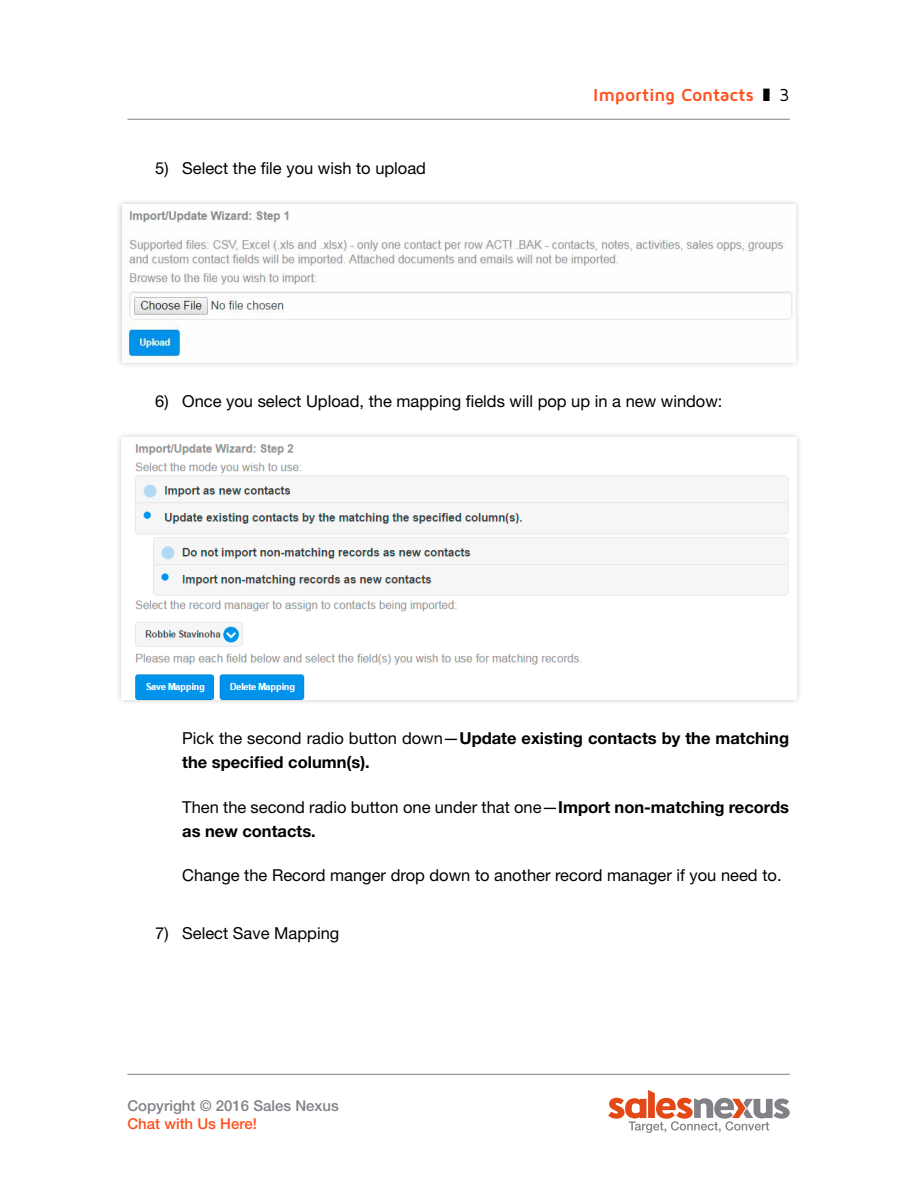
<style>
.page{position:relative;width:918px;height:1188px;background:#fff}
.page>*{position:absolute;margin:0;border:0;box-sizing:border-box;transform-origin:0 0}
.t1{font:700 18px "Maven Pro";letter-spacing:-.01em;color:#ff501d}
.t2{font:18px "Maven Pro";color:#000}
.t3{font:16.5px/24px "Helvetica Neue LT Std";color:#000}
.t4{font:700 16.5px/24px "Helvetica Neue LT Std";color:#000}
.t5{font:500 15px "Helvetica Neue LT Std";color:#838187}
.t6{font:500 15px "Helvetica Neue LT Std";color:#ff501d}
.s1{font-weight:400}
.s2{font-weight:700}
</style>
<div class="page">
<hr style="left:127px;top:119px;width:663px;height:1px;background:#838187">
<hr style="left:127px;top:1074px;width:663px;height:1px;background:#838187">
<svg style="left:608px;top:1090px;width:182px;height:43px"></svg>
<div style="left:116px;top:198px;width:685px;height:171px;background:#838187;opacity:.45"></div>
<img style="left:122px;top:204px;width:673px;height:159px">
<div style="left:115px;top:432px;width:687px;height:274px;background:#838187;opacity:.45"></div>
<img style="left:121px;top:438px;width:675px;height:262px">
<p class="t3" style="left:155px;top:156px;width:272px">5) Select the file you wish to upload</p>
<p class="t1" style="left:593px;top:84px;width:162px">Importing Contacts</p>
<p class="t2" style="left:779px;top:84px;width:12px">3</p>
<p class="t3" style="left:155px;top:389px;width:569px">6) Once you select Upload, the mapping fields will pop up in a new window:</p>
<p class="t4" style="left:182px;top:726px;width:608px"><span class="s1">Pick the second radio button down—</span>Update existing contacts by the matching the specified column(s).</p>
<p class="t3" style="left:182px;top:795px;width:608px">Then the second radio button one under that one—<span class="s2">Import non-matching records as new contacts.</span></p>
<p class="t3" style="left:182px;top:863px;width:601px">Change the Record manger drop down to another record manager if you need to.</p>
<p class="t3" style="left:155px;top:921px;width:186px">7) Select Save Mapping</p>
<p class="t5" style="left:127px;top:1097px;width:213px">Copyright © 2016 Sales Nexus</p>
<p class="t6" style="left:127px;top:1115px;width:131px">Chat with Us Here!</p>
</div>
